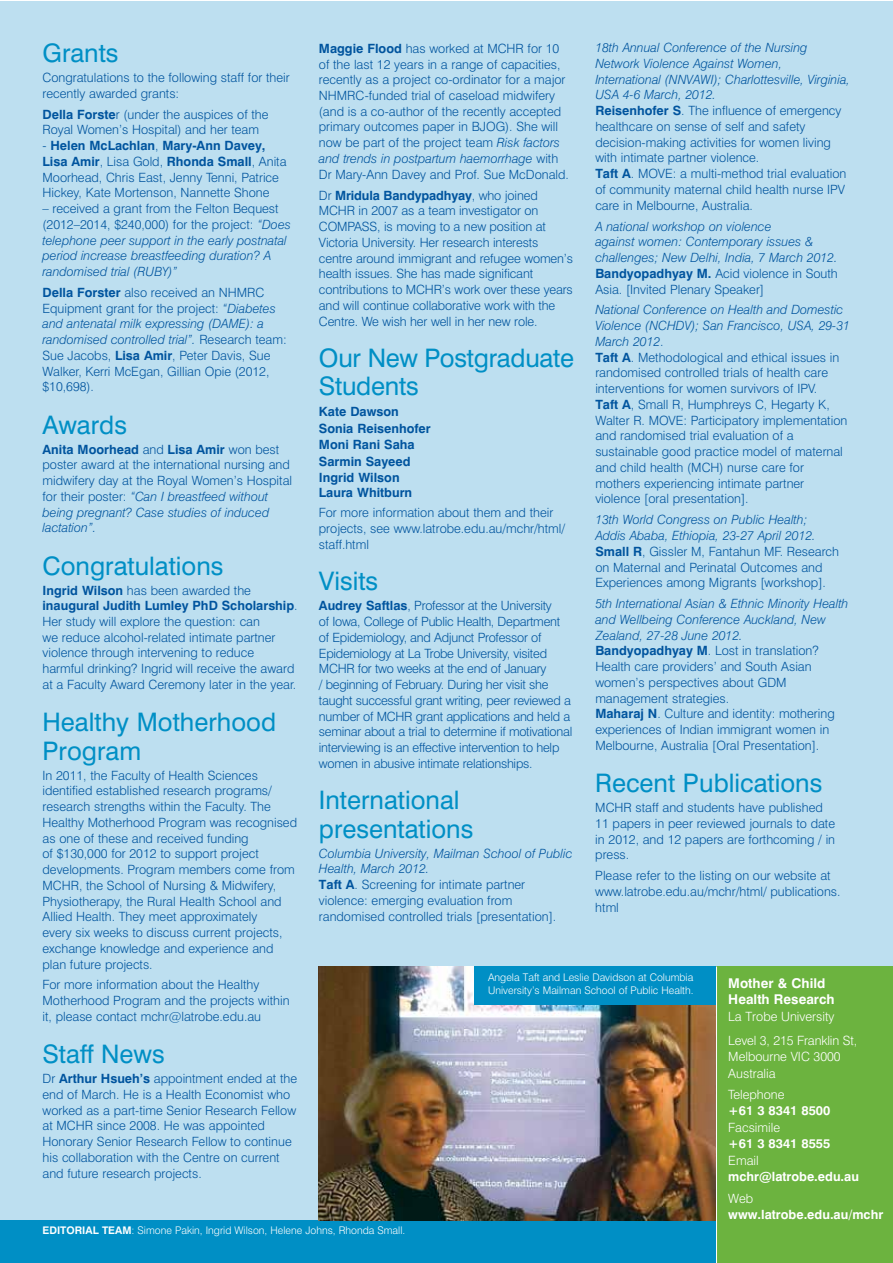
<style>
.page{position:relative;width:893px;height:1263px;background:#fff}
.page>*{position:absolute;margin:0;border:0;box-sizing:border-box;transform-origin:0 0}
.t1{font:25.5px/28.5px "Swiss 721 BT";color:#008fc5}
.t2{font:700 13.5px/16.5px "Swiss 721 BT";color:#fff}
.t3{font:300 12.75px/15.8px "Swiss 721 BT";color:#00549e}
.t4{font:300 12.75px/15.8px "Swiss 721 BT";letter-spacing:-.02em;color:#00549e}
.t5{font:italic 300 12.75px/15.8px "Swiss 721 BT";color:#00549e}
.t6{font:300 12.75px/24.3px "Swiss 721 BT";color:#fff}
.t7{font:700 12.75px/16.5px "Swiss 721 BT";color:#00549e}
.t8{font:700 12.75px "Swiss 721 BT";color:#fff}
.t9{font:300 10.5px/13.4px "Swiss 721 BT";color:#fff}
.s1{font-weight:700}
.s2{font-style:normal}
.s3{font-style:italic}
.s4{font-weight:700;font-style:normal}
</style>
<div class="page">
<div style="left:0;top:1px;width:892px;height:1262px;background:#bddff0"></div>
<div style="left:0;top:1220px;width:716px;height:43px;background:#008fc5"></div>
<div style="left:716px;top:1220px;width:176px;height:43px;background:#6cb33f"></div>
<div style="left:716px;top:966px;width:176px;height:273px;background:#6cb33f"></div>
<hr style="left:716px;top:966px;width:1px;height:297px;background:#fff">
<img style="left:319px;top:966px;width:397px;height:254px">
<div style="left:474px;top:966px;width:242px;height:39px;background:#008fc5"></div>
<h1 class="t1" style="left:43px;top:38px;width:78px">Grants</h1>
<p class="t3" style="left:43px;top:69px;width:249px">Congratulations to the following staff for their recently awarded grants:</p>
<p class="t3" style="left:43px;top:106px;width:228px"><span class="s1">Della Forste</span>r (under the auspices of the<br>Royal Women’s Hospital) and her team</p>
<p class="t3" style="left:43px;top:138px;width:246px">- <span class="s1">Helen McLachlan</span>, <span class="s1">Mary-Ann Davey, Lisa Amir</span>, Lisa Gold, <span class="s1">Rhonda Small</span>, Anita Moorhead, Chris East, Jenny Tenni, Patrice Hickey, Kate Mortenson, Nannette Shone</p>
<p class="t5" style="left:43px;top:201px;width:250px"><span class="s2">– received a grant from the Felton Bequest (2012–2014, $240,000) for the project:</span> “Does telephone peer support in the early postnatal period increase breastfeeding duration? A randomised trial (RUBY)”</p>
<p class="t3" style="left:43px;top:284px;width:246px"><span class="s1">Della Forster</span> also received an NHMRC Equipment grant for the project: <span class="s3">“Diabetes and antenatal milk expressing (DAME): a randomised controlled trial”.</span> Research team:<br>Sue Jacobs, <span class="s1">Lisa Amir</span>, Peter Davis, Sue Walker, Kerri McEgan, Gillian Opie (2012, $10,698).</p>
<h1 class="t1" style="left:43px;top:410px;width:86px">Awards</h1>
<p class="t3" style="left:43px;top:441px;width:251px"><span class="s1">Anita Moorhead</span> and <span class="s1">Lisa Amir</span> won best poster award at the international nursing and midwifery day at the Royal Women’s Hospital for their poster: <span class="s3">“Can I breastfeed without being pregnant? Case studies of induced lactation”.</span></p>
<h1 class="t1" style="left:43px;top:551px;width:183px">Congratulations</h1>
<p class="t3" style="left:43px;top:582px;width:257px"><span class="s1">Ingrid Wilson</span> has been awarded the <span class="s1">inaugural Judith Lumley PhD Scholarship</span>.<br>Her study will explore the question: can<br>we reduce alcohol-related intimate partner violence through intervening to reduce harmful drinking? Ingrid will receive the award at a Faculty Award Ceremony later in the year.</p>
<h1 class="t1" style="left:43px;top:708px;width:235px">Healthy Motherhood<br>Program</h1>
<p class="t3" style="left:43px;top:767px;width:256px">In 2011, the Faculty of Health Sciences identified established research programs/ research strengths within the Faculty. The Healthy Motherhood Program was recognised as one of these and received funding<br>of $130,000 for 2012 to support project developments. Program members come from MCHR, the School of Nursing &amp; Midwifery, Physiotherapy, the Rural Health School and Allied Health. They meet approximately<br>every six weeks to discuss current projects, exchange knowledge and experience and plan future projects.</p>
<p class="t3" style="left:43px;top:977px;width:249px">For more information about the Healthy<br>Motherhood Program and the projects within it, please contact mchr@latrobe.edu.au</p>
<h1 class="t1" style="left:43px;top:1039px;width:124px">Staff News</h1>
<p class="t3" style="left:43px;top:1070px;width:256px">Dr <span class="s1">Arthur Hsueh’s</span> appointment ended at the end of March. He is a Health Economist who worked as a part-time Senior Research Fellow at MCHR since 2008. He was appointed Honorary Senior Research Fellow to continue his collaboration with the Centre on current and future research projects.</p>
<p class="t3" style="left:319px;top:40px;width:252px"><span class="s1">Maggie Flood</span> has worked at MCHR for 10 of the last 12 years in a range of capacities, recently as a project co-ordinator for a major NHMRC-funded trial of caseload midwifery (and is a co-author of the recently accepted primary outcomes paper in BJOG). She will now be part of the project team <span class="s3">Risk factors and trends in postpartum haemorrhage</span> with Dr Mary-Ann Davey and Prof. Sue McDonald.</p>
<p class="t3" style="left:319px;top:187px;width:256px">Dr <span class="s1">Mridula Bandypadhyay</span>, who joined MCHR in 2007 as a team investigator on COMPASS, is moving to a new position at Victoria University. Her research interests centre around immigrant and refugee women’s health issues. She has made significant contributions to MCHR’s work over these years and will continue collaborative work with the Centre. We wish her well in her new role.</p>
<h1 class="t1" style="left:319px;top:343px;width:257px">Our New Postgraduate<br>Students</h1>
<p class="t7" style="left:319px;top:403px;width:113px">Kate Dawson<br>Sonia Reisenhofer<br>Moni Rani Saha<br>Sarmin Sayeed<br>Ingrid Wilson</p>
<p class="t7" style="left:319px;top:485px;width:95px">Laura Whitburn</p>
<p class="t3" style="left:319px;top:505px;width:248px">For more information about them and their projects, see www.latrobe.edu.au/mchr/html/ staff.html</p>
<h1 class="t1" style="left:319px;top:567px;width:61px">Visits</h1>
<p class="t4" style="left:319px;top:598px;width:255px"><span class="s1">Audrey Saftlas</span>, Professor at the University<br>of Iowa, College of Public Health, Department of Epidemiology, and Adjunct Professor of Epidemiology at La Trobe University, visited MCHR for two weeks at the end of January<br>/ beginning of February. During her visit she taught successful grant writing, peer reviewed a number of MCHR grant applications and held a seminar about a trial to determine if motivational interviewing is an effective intervention to help women in abusive intimate relationships.</p>
<h1 class="t1" style="left:319px;top:785px;width:156px">International presentations</h1>
<p class="t3" style="left:319px;top:845px;width:255px"><span class="s3">Columbia University, Mailman School of Public Health, March 2012.<br></span><span class="s1">Taft A</span>. Screening for intimate partner violence: emerging evaluation from randomised controlled trials [presentation].</p>
<p class="t3" style="left:595px;top:40px;width:256px"><span class="s3">18th Annual Conference of the Nursing Network Violence Against Women, International (NNVAWI); Charlottesville, Virginia, USA 4-6 March, 2012.<br></span><span class="s1">Reisenhofer S</span>. The influence of emergency healthcare on sense of self and safety decision-making activities for women living with intimate partner violence.<br><span class="s1">Taft A</span>. MOVE: a multi-method trial evaluation of community maternal child health nurse IPV care in Melbourne, Australia.</p>
<p class="t5" style="left:595px;top:218px;width:244px">A national workshop on violence<br>against women: Contemporary issues &amp; challenges; New Delhi, India, 7 March 2012.<br><span class="s4">Bandyopadhyay M.</span> <span class="s2">Acid violence in South Asia. [Invited Plenary Speaker]</span></p>
<p class="t3" style="left:595px;top:302px;width:256px"><span class="s3">National Conference on Health and Domestic Violence (NCHDV); San Francisco, USA, 29-31<br>March 2012</span>.<br><span class="s1">Taft A</span>. Methodological and ethical issues in randomised controlled trials of health care interventions for women survivors of IPV.<br><span class="s1">Taft A</span>, Small R, Humphreys C, Hegarty K, Walter R. MOVE: Participatory implementation and randomised trial evaluation of a sustainable good practice model of maternal and child health (MCH) nurse care for mothers experiencing intimate partner violence [oral presentation].</p>
<p class="t3" style="left:595px;top:512px;width:245px"><span class="s3">13th World Congress on Public Health; Addis Ababa, Ethiopia, 23-27 April 2012.<br></span><span class="s1">Small R</span>, Gissler M, Fantahun MF. Research on Maternal and Perinatal Outcomes and Experiences among Migrants [workshop].</p>
<p class="t3" style="left:595px;top:596px;width:255px"><span class="s3">5th International Asian &amp; Ethnic Minority Health and Wellbeing Conference Auckland, New Zealand, 27-28 June 2012.<br></span><span class="s1">Bandyopadhyay M</span>. Lost in translation?<br>Health care providers’ and South Asian women’s perspectives about GDM management strategies.<br><span class="s1">Maharaj N</span>. Culture and identity: mothering experiences of Indian immigrant women in Melbourne, Australia [Oral Presentation].</p>
<h1 class="t1" style="left:595px;top:769px;width:228px">Recent Publications</h1>
<p class="t3" style="left:595px;top:800px;width:241px">MCHR staff and students have published<br>11 papers in peer reviewed journals to date in 2012, and 12 papers are forthcoming / in press.</p>
<p class="t3" style="left:595px;top:868px;width:247px">Please refer to the listing on our website at www.latrobe.edu.au/mchr/html/ publications. html</p>
<p class="t9" style="left:488px;top:970px;width:207px">Angela Taft and Leslie Davidson at Columbia<br>University’s Mailman School of Public Health.</p>
<p class="t2" style="left:728px;top:974px;width:108px">Mother &amp; Child<br>Health Research</p>
<p class="t6" style="left:728px;top:1004px;width:130px">La Trobe University<br>Level 3, 215 Franklin St,</p>
<p class="t6" style="left:728px;top:1048px;width:114px;line-height:16.5px">Melbourne VIC 3000<br>Australia</p>
<p class="t6" style="left:728px;top:1082px;width:58px">Telephone</p>
<p class="t8" style="left:728px;top:1103px;width:104px">+61 3 8341 8500</p>
<p class="t6" style="left:728px;top:1115px;width:53px">Facsimile</p>
<p class="t8" style="left:728px;top:1136px;width:104px">+61 3 8341 8555</p>
<p class="t6" style="left:728px;top:1148px;width:32px">Email</p>
<p class="t8" style="left:728px;top:1169px;width:132px">mchr@latrobe.edu.au</p>
<p class="t6" style="left:728px;top:1186px;width:26px">Web</p>
<p class="t8" style="left:728px;top:1207px;width:156px">www.latrobe.edu.au/mchr</p>
<p class="t9" style="left:43px;top:1223px;width:364px"><span class="s1">EDITORIAL TEAM</span>: Simone Pakin, Ingrid Wilson, Helene Johns, Rhonda Small.</p>
</div>
